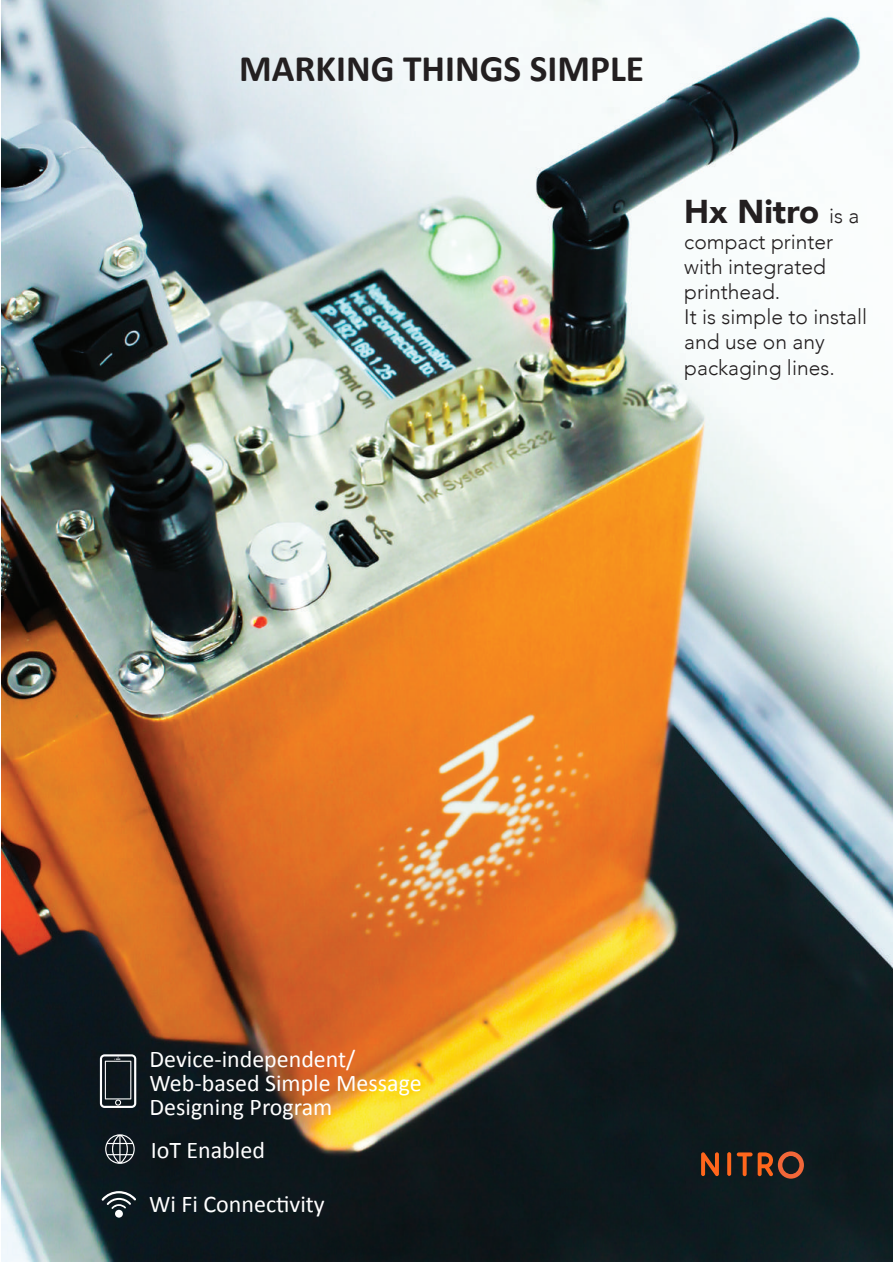
<style>
.page{position:relative;width:893px;height:1263px;background:#fff}
.page>*{position:absolute;margin:0;border:0;box-sizing:border-box;transform-origin:0 0}
.t1{font:700 37.5px "Calibri";color:#231f20}
.t2{font:900 33px "Avenir";color:#231f20}
.t3{font:24px/24px "Calibri";color:#fff}
.t4{font:300 21px/25.2px "Avenir";color:#231f20}
.s1{font-weight:300;font-size:21px}
</style>
<div class="page">
<img style="left:1px;top:0;width:892px;height:1262px">
<svg style="left:727px;top:1152px;width:4px;height:24px"></svg>
<svg style="left:701px;top:1152px;width:18px;height:24px"></svg>
<svg style="left:737px;top:1151px;width:67px;height:28px;background:#633622"></svg>
<svg style="left:105px;top:1134px;width:30px;height:30px"></svg>
<div style="left:115px;top:1210px;width:8px;height:8px;background:#fff;border-radius:50%"></div>
<svg style="left:102px;top:1191px;width:34px;height:18px"></svg>
<svg style="left:100px;top:1054px;width:36px;height:54px;background:#495055"></svg>
<h1 class="t1" style="left:239px;top:45px;width:407px">MARKING THINGS SIMPLE</h1>
<h2 class="t2" style="left:684px;top:184px;width:177px">Hx Nitro <span class="s1">is a</span></h2>
<p class="t4" style="left:684px;top:229px;width:184px">compact printer with integrated printhead.<br>It is simple to install and use on any packaging lines.</p>
<p class="t3" style="left:149px;top:1046px;width:274px">Device-independent/<br>Web-based Simple Message<br>Designing Program</p>
<p class="t3" style="left:151px;top:1137px;width:116px">IoT Enabled</p>
<p class="t3" style="left:149px;top:1190px;width:177px">Wi Fi Connectivity</p>
</div>
